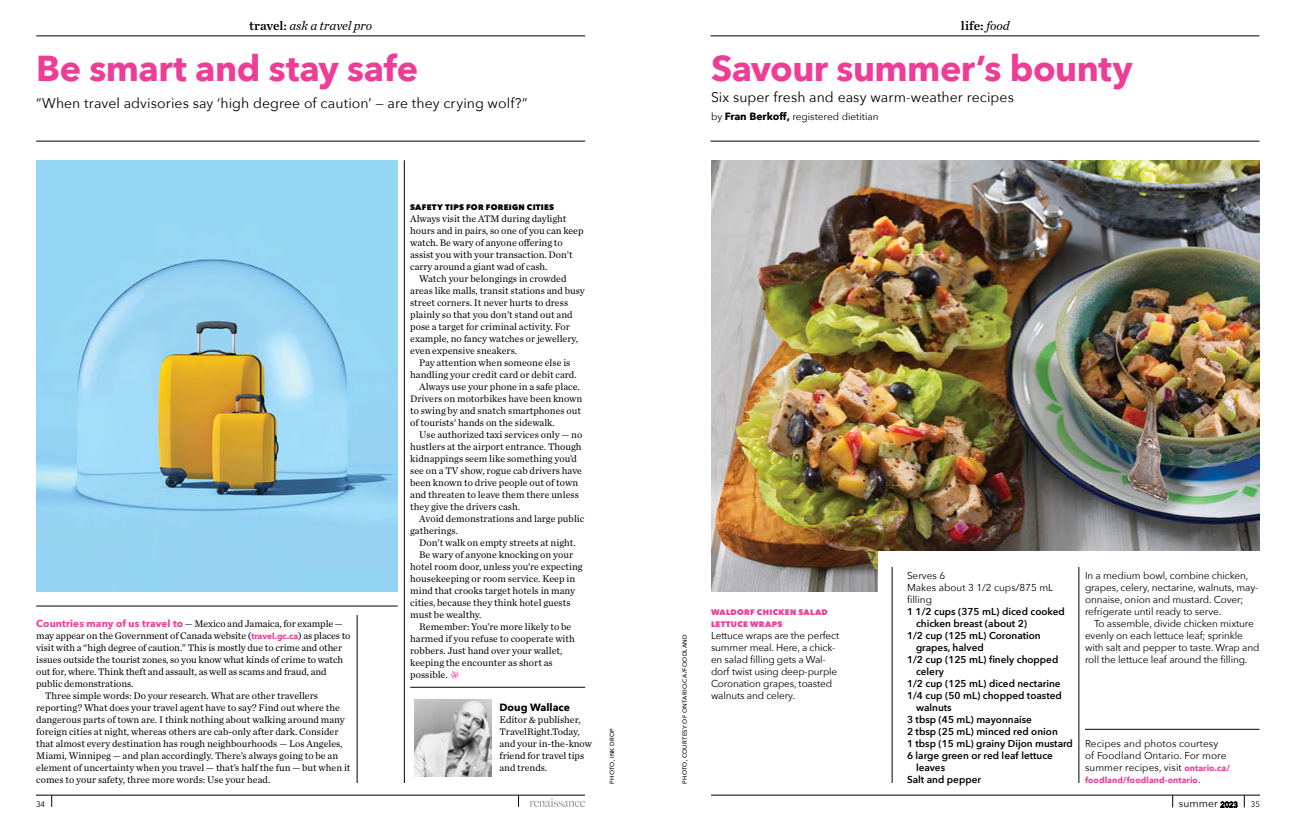
<style>
.page{position:relative;width:1296px;height:828px;background:#fff}
.page>*{position:absolute;margin:0;border:0;box-sizing:border-box;transform-origin:0 0}
.t1{font:700 36px "Avenir Next";letter-spacing:-.015em;color:#ee3d96}
.DEK{font:14px "Avenir Next";letter-spacing:.005em;color:#000}
.t2{font:italic 13px "Chronicle Text G1";letter-spacing:-.01em;color:#000}
.t3{font:13px "Chronicle Text G1 Semi";color:#000}
.Byline{font:700 10.5px "Avenir Next";color:#000}
.t4{font:10.5px "Avenir Next";color:#000}
.Body_Copy{font:10px/12px "Chronicle Text G1";color:#000}
.Body_Copy_-_No_Inden{font:10px/12px "Chronicle Text G1";letter-spacing:-.01em;color:#000}
.Body_Copy_No_Indent{font:600 10px/12px "Avenir Next";color:#000}
.Body_Copy_No_Indent-2{font:10px/12px "Avenir Next";letter-spacing:-.01em;color:#000}
.Body_Copy-2{font:10px/12px "Avenir Next";letter-spacing:-.01em;color:#000}
.Body_Copy_No_Indent-3{font:10px/12px "Avenir Next";letter-spacing:.01em;color:#000}
.Byline-2{font:10px "Avenir Next";color:#000}
.Body_Copy_No_Indent-4{font:700 8.5px "Avenir Next";letter-spacing:.01em;color:#ee3d96}
.Sidebar_subhead{font:800 8px/12px "Avenir Next";letter-spacing:.03em;color:#ee3d96}
.Sidebar_subhead-2{font:800 8px "Avenir Next";letter-spacing:.03em;color:#000}
.t5{font:8px "Avenir Next";color:#000}
.Gutter_Credit{font:500 6px "Avenir Next";letter-spacing:.04em;color:#000}
.s1{font-family:"Chronicle Text G1 Semi";font-style:normal}
.s2{font-family:"Chronicle Text G1";font-style:italic}
.s3{font-family:"Avenir Next";font-weight:700;color:#ee3d96}
.s4{font-family:"Avenir Next";font-weight:700;font-size:8.5px;color:#ee3d96}
.s5{font-weight:700;font-size:10.5px}
.s6{font-weight:700;font-size:8.5px;color:#ee3d96}
.s7{font-weight:400;font-size:10px;color:#000}
.s8{font-size:7.5px}
</style>
<div class="page">
<hr style="left:36px;top:606px;width:362px;height:1px;background:#000">
<hr style="left:410px;top:687px;width:175px;height:1px;background:#000">
<hr style="left:404px;top:160px;width:1px;height:623px;background:#000">
<hr style="left:357px;top:615px;width:1px;height:168px;background:#000">
<hr style="left:36px;top:141px;width:549px;height:1px;background:#000">
<img style="left:36px;top:160px;width:362px;height:432px">
<svg style="left:451px;top:671px;width:7px;height:7px"></svg>
<img style="left:415px;top:699px;width:77px;height:77px">
<img style="left:711px;top:160px;width:549px;height:432px">
<div style="left:879px;top:551px;width:397px;height:138px;background:#fff"></div>
<hr style="left:892px;top:567px;width:1px;height:216px;background:#000">
<hr style="left:711px;top:141px;width:549px;height:1px;background:#000">
<hr style="left:1085px;top:729px;width:175px;height:1px;background:#000">
<hr style="left:1079px;top:567px;width:1px;height:216px;background:#000">
<hr style="left:711px;top:795px;width:549px;height:1px;background:#000">
<svg style="left:1244px;top:795px;width:1px;height:12px"></svg>
<svg style="left:1173px;top:795px;width:1px;height:12px"></svg>
<hr style="left:711px;top:36px;width:549px;height:1px;background:#000">
<hr style="left:36px;top:795px;width:549px;height:1px;background:#000">
<svg style="left:518px;top:795px;width:1px;height:12px"></svg>
<svg style="left:52px;top:795px;width:1px;height:12px"></svg>
<hr style="left:36px;top:36px;width:549px;height:1px;background:#000">
<svg style="left:530px;top:798px;width:55px;height:9px"></svg>
<h3 class="t2" style="left:249px;top:16px;width:125px"><span class="s1">travel:</span> ask a travel pro</h3>
<h3 class="t3" style="left:961px;top:15px;width:50px">life: <span class="s2">food</span></h3>
<p class="t1" style="left:36px;top:37px;width:383px">Be smart and stay safe</p>
<p class="DEK" style="left:36px;top:91px;width:493px">“When travel advisories say ‘high degree of caution’ — are they crying wolf?”</p>
<p class="Body_Copy_-_No_Inden" style="left:36px;top:617px;width:316px"><span class="s3">Countries many of us travel to</span> — Mexico and Jamaica, for example — may appear on the Government of Canada website (<span class="s4">travel.gc.ca</span>) as places to visit with a “high degree of caution.” This is mostly due to crime and other issues outside the tourist zones, so you know what kinds of crime to watch out for, where. Think theft and assault, as well as scams and fraud, and public demonstrations.</p>
<p class="Body_Copy" style="left:36px;top:689px;width:316px;text-indent:9px">Three simple words: Do your research. What are other travellers reporting? What does your travel agent have to say? Find out where the dangerous parts of town are. I think nothing about walking around many foreign cities at night, whereas others are cab-only after dark. Consider that almost every destination has rough neighbourhoods — Los Angeles, Miami, Winnipeg — and plan accordingly. There’s always going to be an element of uncertainty when you travel — that’s half the fun — but when it comes to your safety, three more words: Use your head.</p>
<p class="t5" style="left:36px;top:798px;width:11px">34</p>
<p class="Sidebar_subhead-2" style="left:410px;top:202px;width:146px">SAFETY TIPS FOR FOREIGN CITIES</p>
<p class="Body_Copy_-_No_Inden" style="left:410px;top:212px;width:175px">Always visit the ATM during daylight hours and in pairs, so one of you can keep watch. Be wary of anyone offering to assist you with your transaction. Don’t carry around a giant wad of cash.</p>
<p class="Body_Copy" style="left:410px;top:272px;width:176px;text-indent:9px">Watch your belongings in crowded areas like malls, transit stations and busy street corners. It never hurts to dress plainly so that you don’t stand out and pose a target for criminal activity. For example, no fancy watches or jewellery, even expensive sneakers.</p>
<p class="Body_Copy" style="left:410px;top:356px;width:168px;text-align:center">Pay attention when someone else is handling your credit card or debit card.</p>
<p class="Body_Copy" style="left:410px;top:380px;width:174px;text-indent:9px">Always use your phone in a safe place.<br>Drivers on motorbikes have been known to swing by and snatch smartphones out of tourists’ hands on the sidewalk.</p>
<p class="Body_Copy" style="left:410px;top:428px;width:174px;text-indent:9px">Use authorized taxi services only — no hustlers at the airport entrance. Though kidnappings seem like something you’d see on a TV show, rogue cab drivers have been known to drive people out of town and threaten to leave them there unless they give the drivers cash.</p>
<p class="Body_Copy" style="left:410px;top:512px;width:176px;text-indent:9px">Avoid demonstrations and large public gatherings.</p>
<p class="Body_Copy" style="left:419px;top:536px;width:158px">Don’t walk on empty streets at night.</p>
<p class="Body_Copy" style="left:410px;top:548px;width:174px;text-indent:9px">Be wary of anyone knocking on your hotel room door, unless you’re expecting housekeeping or room service. Keep in mind that crooks target hotels in many cities, because they think hotel guests must be wealthy.</p>
<p class="Body_Copy" style="left:410px;top:620px;width:166px;text-indent:9px">Remember: You’re more likely to be harmed if you refuse to cooperate with robbers. Just hand over your wallet, keeping the encounter as short as possible.</p>
<p class="Byline" style="left:500px;top:698px;width:72px">Doug Wallace</p>
<p class="Body_Copy_-_No_Inden" style="left:500px;top:713px;width:94px">Editor &amp; publisher,<br>TravelRight.Today, and your in-the-know friend for travel tips and trends.</p>
<p class="Gutter_Credit" style="left:607px;top:784px;width:57px;rotate:-90deg">PHOTO, INK DROP</p>
<p class="t1" style="left:711px;top:37px;width:423px">Savour summer’s bounty</p>
<p class="DEK" style="left:711px;top:85px;width:304px">Six super fresh and easy warm-weather recipes</p>
<p class="Byline-2" style="left:711px;top:108px;width:169px">by <span class="s5">Fran Berkoff,</span> registered dietitian</p>
<p class="Gutter_Credit" style="left:680px;top:784px;width:151px;rotate:-90deg">PHOTO, COURTESY OF ONTARIO.CA/FOODLAND</p>
<p class="Sidebar_subhead" style="left:711px;top:606px;width:118px">WALDORF CHICKEN SALAD<br>LETTUCE WRAPS</p>
<p class="Body_Copy_No_Indent-2" style="left:711px;top:629px;width:130px">Lettuce wraps are the perfect summer meal. Here, a chick&shy;en salad filling gets a Wal&shy;dorf twist using deep-purple<br>Coronation grapes, toasted walnuts and celery.</p>
<p class="Body_Copy-2" style="left:907px;top:569px;width:40px">Serves 6</p>
<p class="Body_Copy-2" style="left:907px;top:581px;width:148px">Makes about 3 1/2 cups/875 mL</p>
<p class="Body_Copy-2" style="left:907px;top:593px;width:27px">filling</p>
<p class="Body_Copy_No_Indent" style="left:916px;top:605px;width:150px;text-indent:-9px">1 1/2 cups (375 mL) diced cooked chicken breast (about 2)</p>
<p class="Body_Copy_No_Indent" style="left:916px;top:629px;width:126px;text-indent:-9px">1/2 cup (125 mL) Coronation grapes, halved</p>
<p class="Body_Copy_No_Indent" style="left:916px;top:653px;width:144px;text-indent:-9px">1/2 cup (125 mL) finely chopped celery</p>
<p class="Body_Copy_No_Indent" style="left:907px;top:677px;width:155px">1/2 cup (125 mL) diced nectarine</p>
<p class="Body_Copy_No_Indent" style="left:916px;top:689px;width:147px;text-indent:-9px">1/4 cup (50 mL) chopped toasted walnuts</p>
<p class="Body_Copy_No_Indent" style="left:907px;top:713px;width:127px">3 tbsp (45 mL) mayonnaise</p>
<p class="Body_Copy_No_Indent" style="left:907px;top:725px;width:152px">2 tbsp (25 mL) minced red onion</p>
<p class="Body_Copy_No_Indent" style="left:907px;top:737px;width:167px">1 tbsp (15 mL) grainy Dijon mustard</p>
<p class="Body_Copy_No_Indent" style="left:916px;top:749px;width:139px;text-indent:-9px">6 large green or red leaf lettuce leaves</p>
<p class="Body_Copy_No_Indent" style="left:907px;top:773px;width:76px">Salt and pepper</p>
<p class="Body_Copy_No_Indent-2" style="left:1085px;top:569px;width:175px">In a medium bowl, combine chicken, grapes, celery, nectarine, walnuts, may&shy;onnaise, onion and mustard. Cover; refrigerate until ready to serve.</p>
<p class="Body_Copy-2" style="left:1085px;top:617px;width:176px;text-indent:9px">To assemble, divide chicken mixture evenly on each lettuce leaf; sprinkle with salt and pepper to taste. Wrap and roll the lettuce leaf around the filling.</p>
<p class="Body_Copy_No_Indent-3" style="left:1085px;top:737px;width:147px">Recipes and photos courtesy<br>of Foodland Ontario. For more summer recipes, visit <span class="s6">ontario.ca/</span></p>
<p class="Body_Copy_No_Indent-4" style="left:1085px;top:773px;width:117px">foodland/foodland-ontario<span class="s7">.</span></p>
<p class="t4" style="left:1179px;top:795px;width:61px">summer <span class="s8">2023</span></p>
<p class="t5" style="left:1251px;top:798px;width:11px">35</p>
</div>
